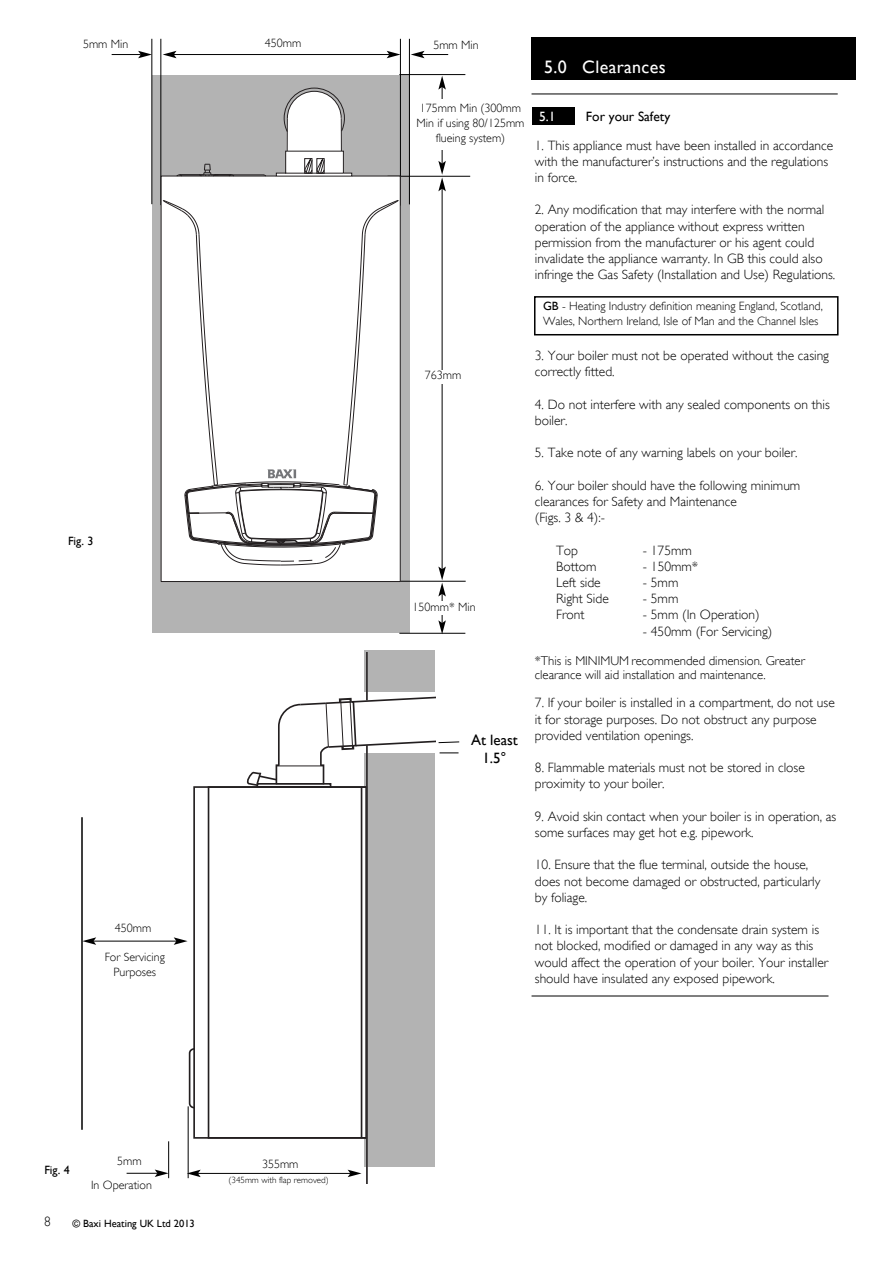
<style>
.page{position:relative;width:893px;height:1263px;background:#fff}
.page>*{position:absolute;margin:0;border:0;box-sizing:border-box;transform-origin:0 0}
.t1{font:18px "Gill Sans";letter-spacing:.02em;color:#fff}
.t2{font:15px/18px "Gill Sans";color:#000;text-align:center}
.t3{font:300 13.5px/16.2px "Gill Sans";color:#000}
.t4{font:13.5px "Gill Sans";color:#000}
.t5{font:13.5px "Gill Sans";color:#fff}
.t6{font:300 12.75px/13.5px "Gill Sans";color:#000}
.t7{font:300 12px/15px "Gill Sans";color:#000;text-align:center}
.t8{font:12px "Gill Sans";color:#000}
.t9{font:10.5px "Gill Sans";color:#000}
.t10{font:300 9px "Gill Sans";color:#000}
.s1{font-weight:400}
</style>
<div class="page">
<div style="left:532px;top:108px;width:43px;height:17px;background:#000"></div>
<div style="left:531px;top:37px;width:324px;height:43px;background:#000"></div>
<hr style="left:531px;top:94px;width:307px;height:1px;background:#000">
<hr style="left:531px;top:996px;width:297px;height:1px;background:#000">
<div style="left:534px;top:296px;width:304px;height:39px;border:2px solid #000"></div>
<div style="left:364px;top:753px;width:71px;height:414px;background:#b3b3b3"></div>
<div style="left:364px;top:650px;width:71px;height:42px;background:#b3b3b3"></div>
<div style="left:208px;top:786px;width:159px;height:353px;border:2px solid #231f20"></div>
<hr style="left:361px;top:787px;width:1px;height:351px;background:#231f20">
<hr style="left:366px;top:653px;width:2px;height:47px;background:#231f20">
<hr style="left:366px;top:745px;width:2px;height:439px;background:#231f20">
<div style="left:256px;top:783px;width:75px;height:5px;border:2px solid #231f20"></div>
<svg style="left:189px;top:1047px;width:6px;height:62px"></svg>
<hr style="left:168px;top:1141px;width:1px;height:37px;background:#000">
<hr style="left:188px;top:1106px;width:1px;height:72px;background:#000">
<hr style="left:198px;top:1173px;width:152px;height:1px;background:#000">
<svg style="left:187px;top:1170px;width:14px;height:7px"></svg>
<svg style="left:348px;top:1170px;width:13px;height:7px"></svg>
<hr style="left:127px;top:1173px;width:30px;height:1px;background:#000">
<svg style="left:155px;top:1169px;width:14px;height:8px"></svg>
<hr style="left:81px;top:817px;width:2px;height:313px;background:#000">
<hr style="left:94px;top:941px;width:82px;height:1px;background:#000">
<svg style="left:174px;top:937px;width:14px;height:8px"></svg>
<svg style="left:82px;top:937px;width:14px;height:8px"></svg>
<svg style="left:245px;top:693px;width:214px;height:94px"></svg>
<div style="left:152px;top:75px;width:258px;height:558px;background:#b3b3b3"></div>
<hr style="left:160px;top:39px;width:1px;height:166px;background:#000">
<hr style="left:400px;top:39px;width:1px;height:167px;background:#000">
<hr style="left:409px;top:39px;width:1px;height:165px;background:#000">
<hr style="left:174px;top:54px;width:215px;height:1px;background:#000">
<svg style="left:163px;top:51px;width:14px;height:7px"></svg>
<svg style="left:387px;top:51px;width:14px;height:7px"></svg>
<svg style="left:112px;top:51px;width:39px;height:7px"></svg>
<svg style="left:411px;top:51px;width:37px;height:7px"></svg>
<hr style="left:399px;top:74px;width:66px;height:1px;background:#000">
<hr style="left:388px;top:176px;width:82px;height:1px;background:#000">
<hr style="left:400px;top:581px;width:66px;height:1px;background:#000">
<hr style="left:399px;top:633px;width:66px;height:1px;background:#000">
<hr style="left:442px;top:189px;width:1px;height:380px;background:#000">
<svg style="left:438px;top:566px;width:8px;height:68px"></svg>
<hr style="left:442px;top:87px;width:1px;height:76px;background:#000">
<svg style="left:438px;top:161px;width:8px;height:30px"></svg>
<svg style="left:438px;top:76px;width:8px;height:14px"></svg>
<div style="left:410px;top:601px;width:68px;height:14px;background:#fff"></div>
<div style="left:420px;top:370px;width:47px;height:13px;background:#fff"></div>
<div style="left:413px;top:99px;width:115px;height:50px;background:#fff"></div>
<div style="left:77px;top:38px;width:58px;height:14px;background:#fff"></div>
<div style="left:427px;top:39px;width:58px;height:14px;background:#fff"></div>
<hr style="left:151px;top:39px;width:1px;height:165px;background:#000">
<svg style="left:161px;top:175px;width:240px;height:407px;background:#e9e8e9"></svg>
<hr style="left:215px;top:175px;width:49px;height:1px;background:#231f20">
<svg style="left:176px;top:164px;width:59px;height:13px"></svg>
<div style="left:287px;top:117px;width:54px;height:34px;background:#fff"></div>
<hr style="left:287px;top:118px;width:1px;height:33px;background:#231f20">
<hr style="left:341px;top:118px;width:1px;height:33px;background:#231f20">
<div style="left:286px;top:151px;width:57px;height:22px;background:#fff"></div>
<div style="left:285px;top:151px;width:59px;height:22px;border:1px solid #231f20"></div>
<svg style="left:284px;top:87px;width:61px;height:45px"></svg>
<svg style="left:304px;top:158px;width:21px;height:16px"></svg>
<svg style="left:163px;top:200px;width:236px;height:366px;background:#f4f4f4"></svg>
<p class="t7" style="left:265px;top:36px;width:38px">450mm</p>
<p class="t7" style="left:83px;top:36px;width:47px">5mm Min</p>
<p class="t7" style="left:433px;top:37px;width:47px">5mm Min</p>
<h1 class="t1" style="left:544px;top:57px;width:123px">5.0 Clearances</h1>
<p class="t8" style="left:68px;top:534px;width:27px">Fig. 3</p>
<p class="t7" style="left:115px;top:921px;width:38px">450mm</p>
<p class="t7" style="left:105px;top:950px;width:62px">For Servicing<br>Purposes</p>
<p class="t7" style="left:417px;top:101px;width:109px">175 mm Min (300mm<br>Min if using 80/125mm flueing system)</p>
<p class="t7" style="left:425px;top:368px;width:38px">763mm</p>
<p class="t7" style="left:413px;top:599px;width:64px">150mm* Min</p>
<p class="t2" style="left:471px;top:731px;width:48px">At least<br>1.5°</p>
<p class="t5" style="left:539px;top:108px;width:18px">5.1</p>
<p class="t4" style="left:586px;top:108px;width:86px">For your Safety</p>
<p class="t3" style="left:535px;top:137px;width:300px">1. This appliance must have been installed in accordance with the manufacturer’s instructions and the regulations in force.</p>
<p class="t3" style="left:535px;top:202px;width:302px">2. Any modification that may interfere with the normal operation of the appliance without express written permission from the manufacturer or his agent could invalidate the appliance warranty. In GB this could also infringe the Gas Safety (Installation and Use) Regulations.</p>
<p class="t7" style="left:543px;top:299px;width:281px;line-height:14.4px;text-align:left"><span class="s1">GB</span> - Heating Industry definition meaning England, Scotland,<br>Wales, Northern Ireland, Isle of Man and the Channel Isles</p>
<p class="t3" style="left:535px;top:348px;width:296px">3. Your boiler must not be operated without the casing correctly fitted.</p>
<p class="t3" style="left:535px;top:396px;width:296px">4. Do not interfere with any sealed components on this boiler.</p>
<p class="t3" style="left:535px;top:445px;width:264px">5. Take note of any warning labels on your boiler.</p>
<p class="t3" style="left:535px;top:477px;width:267px">6. Your boiler should have the following minimum clearances for Safety and Maintenance<br>(Figs. 3 &amp; 4):-</p>
<p class="t3" style="left:556px;top:542px;width:23px">Top</p>
<p class="t3" style="left:643px;top:542px;width:51px">- 175mm</p>
<p class="t3" style="left:556px;top:558px;width:42px">Bottom</p>
<p class="t3" style="left:643px;top:558px;width:57px">- 150mm*</p>
<p class="t3" style="left:556px;top:574px;width:46px">Left side</p>
<p class="t3" style="left:643px;top:574px;width:37px">- 5mm</p>
<p class="t3" style="left:556px;top:591px;width:54px">Right Side</p>
<p class="t3" style="left:643px;top:591px;width:37px">- 5mm</p>
<p class="t3" style="left:556px;top:607px;width:30px">Front</p>
<p class="t3" style="left:643px;top:607px;width:118px">- 5mm (In Operation)</p>
<p class="t3" style="left:643px;top:623px;width:131px">- 450mm (For Servicing)</p>
<p class="t6" style="left:535px;top:654px;width:271px">*This is MINIMUM recommended dimension. Greater clearance will aid installation and maintenance.</p>
<p class="t3" style="left:535px;top:695px;width:301px">7. If your boiler is installed in a compartment, do not use it for storage purposes. Do not obstruct any purpose provided ventilation openings.</p>
<p class="t3" style="left:535px;top:760px;width:271px">8. Flammable materials must not be stored in close proximity to your boiler.</p>
<p class="t3" style="left:535px;top:808px;width:303px">9. Avoid skin contact when your boiler is in operation, as some surfaces may get hot e.g. pipework.</p>
<p class="t3" style="left:535px;top:857px;width:287px">10. Ensure that the flue terminal, outside the house, does not become damaged or obstructed, particularly by foliage.</p>
<p class="t3" style="left:535px;top:922px;width:295px">11. It is important that the condensate drain system is not blocked, modified or damaged in any way as this would affect the operation of your boiler. Your installer should have insulated any exposed pipework.</p>
<p class="t8" style="left:44px;top:1163px;width:27px">Fig. 4</p>
<p class="t7" style="left:117px;top:1153px;width:26px">5mm</p>
<p class="t7" style="left:91px;top:1178px;width:62px">In Operation</p>
<p class="t3" style="left:44px;top:1213px;width:8px">8</p>
<p class="t9" style="left:72px;top:1217px;width:124px">© Baxi Heating UK Ltd 2013</p>
<p class="t7" style="left:262px;top:1156px;width:38px">355mm</p>
<p class="t10" style="left:229px;top:1175px;width:102px">(345mm with flap removed)</p>
</div>
